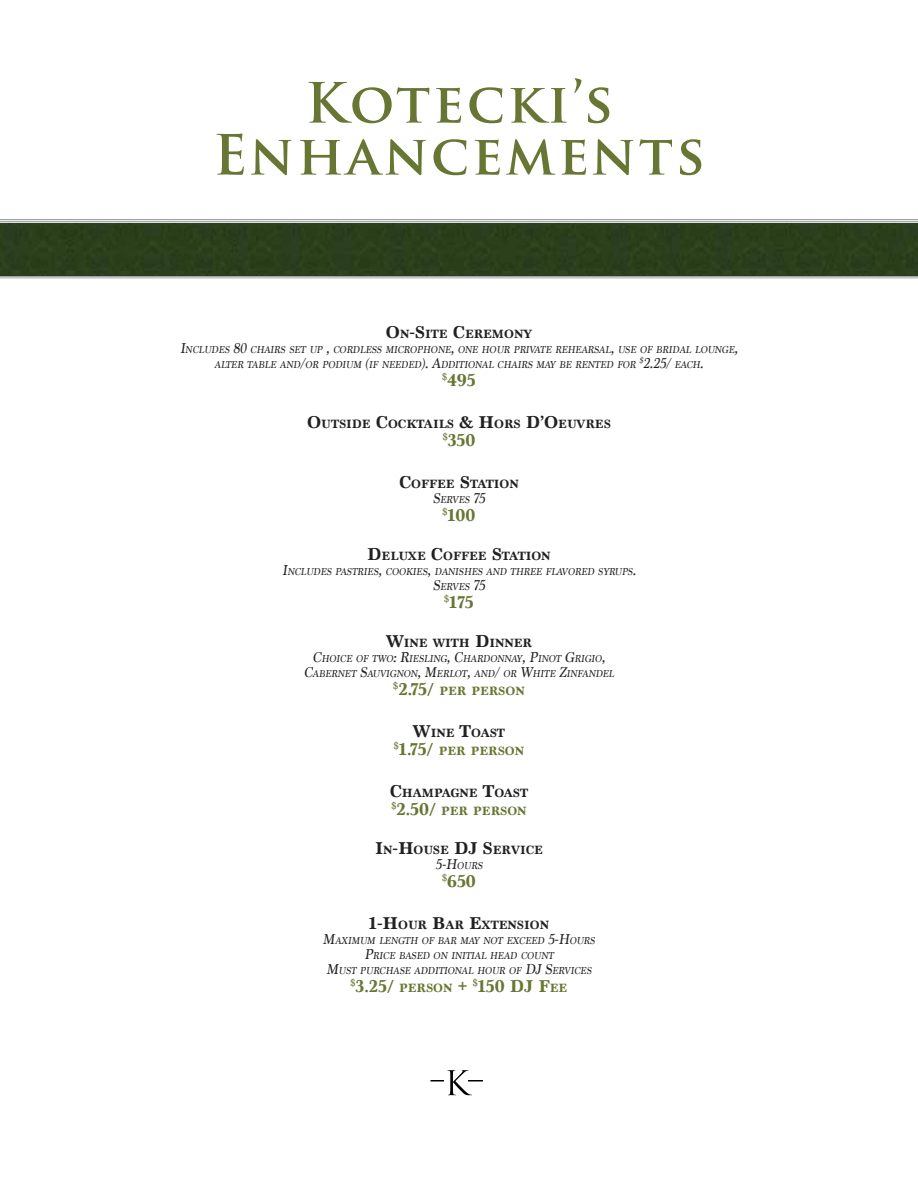
<style>
.page{position:relative;width:918px;height:1188px;background:#fff}
.page>*{position:absolute;margin:0;border:0;box-sizing:border-box;transform-origin:0 0}
.t1{font:700 54px/51.9px "Trajan Pro";letter-spacing:.05em;color:#677632;text-align:center}
.t2{font:700 18px "Marion";color:#677632}
.t3{font:italic 15px "Marion";color:#231f20}
.t4{font:700 12.6px/18px "Marion";color:#232020}
.t5{font:700 12.6px/18px "Marion";color:#677632;text-align:center}
.t6{font:italic 10.5px/15px "Marion";color:#231f20;text-align:center}
.s1{font-size:18px}
.s2{font-size:15px}
.s3{font-size:10.5px}
.s4{font-size:18px;color:#232020}
.s5{color:#232020}
.s6{font-size:18px;color:#677632}
.s7{color:#677632}
.s8{font-size:12.6px}
</style>
<div class="page">
<svg style="left:430px;top:1070px;width:53px;height:25px"></svg>
<div style="left:0;top:222px;width:918px;height:54px;background:#2b3f1b"></div>
<svg style="left:0;top:220px;width:918px;height:2px;background:#c8c9cb"></svg>
<svg style="left:0;top:276px;width:918px;height:3px;background:#bec1c2"></svg>
<h1 class="t1" style="left:213px;top:78px;width:493px">Kotecki’s<br>Enhancements</h1>
<p class="t4" style="left:386px;top:325px;width:148px"><span class="s1">O</span>N<span class="s1">-S</span>ITE <span class="s1">C</span>EREMONY</p>
<p class="t6" style="left:215px;top:342px;width:525px;text-align:left;text-indent:-35px"><span class="s2">I</span>NCLUDES <span class="s2">80</span> CHAIRS SET UP <span class="s2">,</span> CORDLESS MICROPHONE<span class="s2">,</span> ONE HOUR PRIVATE REHEARSAL<span class="s2">,</span> USE OF BRIDAL LOUNGE<span class="s2">,<br></span>ALTER TABLE AND<span class="s2">/</span>OR PODIUM <span class="s2">(</span>IF NEEDED<span class="s2">). A</span>DDITIONAL CHAIRS MAY BE RENTED FOR</p>
<h3 class="t3" style="left:640px;top:354px;width:65px"><sup>$</sup>2.25/ <span class="s3">EACH</span>.</h3>
<h2 class="t2" style="left:442px;top:370px;width:35px"><sup>$</sup>495</h2>
<p class="t4" style="left:307px;top:415px;width:305px"><span class="s1">O</span>UTSIDE <span class="s1">C</span>OCKTAILS <span class="s1">&amp; H</span>ORS <span class="s1">D’O</span>EUVRES</p>
<h2 class="t2" style="left:443px;top:430px;width:34px"><sup>$</sup>350</h2>
<p class="t4" style="left:399px;top:475px;width:121px"><span class="s1">C</span>OFFEE <span class="s1">S</span>TATION</p>
<p class="t6" style="left:433px;top:492px;width:54px"><span class="s2">S</span>ERVES <span class="s2">75</span></p>
<h2 class="t2" style="left:442px;top:505px;width:35px"><sup>$</sup>100</h2>
<p class="t4" style="left:367px;top:547px;width:185px"><span class="s1">D</span>ELUXE <span class="s1">C</span>OFFEE <span class="s1">S</span>TATION</p>
<p class="t6" style="left:282px;top:564px;width:355px"><span class="s2">I</span>NCLUDES PASTRIES<span class="s2">,</span> COOKIES<span class="s2">,</span> DANISHES AND THREE FLAVORED SYRUPS<span class="s2">.<br>S</span>ERVES <span class="s2">75</span></p>
<h2 class="t2" style="left:444px;top:592px;width:31px"><sup>$</sup>175</h2>
<p class="t4" style="left:386px;top:634px;width:147px"><span class="s1">W</span>INE WITH <span class="s1">D</span>INNER</p>
<p class="t6" style="left:304px;top:651px;width:312px"><span class="s2">C</span>HOICE OF TWO<span class="s2">: R</span>IESLING<span class="s2">, C</span>HARDONNAY<span class="s2">, P</span>INOT <span class="s2">G</span>RIGIO<span class="s2">,<br>C</span>ABERNET <span class="s2">S</span>AUVIGNON<span class="s2">, M</span>ERLOT<span class="s2">,</span> AND<span class="s2">/</span> OR <span class="s2">W</span>HITE <span class="s2">Z</span>INFANDEL</p>
<p class="t5" style="left:393px;top:682px;width:133px"><sup>$</sup><span class="s1">2.75/</span> PER PERSON</p>
<p class="t5" style="left:394px;top:724px;width:132px"><span class="s4">W</span><span class="s5">INE</span> <span class="s4">T</span><span class="s5">OAST </span><sup>$</sup><span class="s1">1.75/</span> PER PERSON</p>
<p class="t4" style="left:390px;top:784px;width:140px"><span class="s1">C</span>HAMPAGNE <span class="s1">T</span>OAST <sup>$</sup><span class="s6">2.50/</span> <span class="s7">PER PERSON</span></p>
<p class="t4" style="left:375px;top:841px;width:169px"><span class="s1">I</span>N<span class="s1">-H</span>OUSE <span class="s1">DJ S</span>ERVICE</p>
<p class="t6" style="left:436px;top:858px;width:48px"><span class="s2">5-H</span>OURS</p>
<h2 class="t2" style="left:442px;top:871px;width:35px"><sup>$</sup>650</h2>
<p class="t4" style="left:369px;top:916px;width:182px"><span class="s1">1-H</span>OUR <span class="s1">B</span>AR <span class="s1">E</span>XTENSION</p>
<p class="t6" style="left:323px;top:933px;width:274px"><span class="s2">M</span>AXIMUM LENGTH OF BAR MAY NOT EXCEED <span class="s2">5-H</span>OURS<br><span class="s2">P</span>RICE BASED ON INITIAL HEAD COUNT<br><span class="s2">M</span>UST PURCHASE ADDITIONAL HOUR OF <span class="s2">DJ S</span>ERVICES</p>
<h2 class="t2" style="left:351px;top:976px;width:218px"><sup>$</sup>3.25/ <span class="s8">PERSON</span> + <sup>$</sup>150 DJ F<span class="s8">EE</span></h2>
</div>
